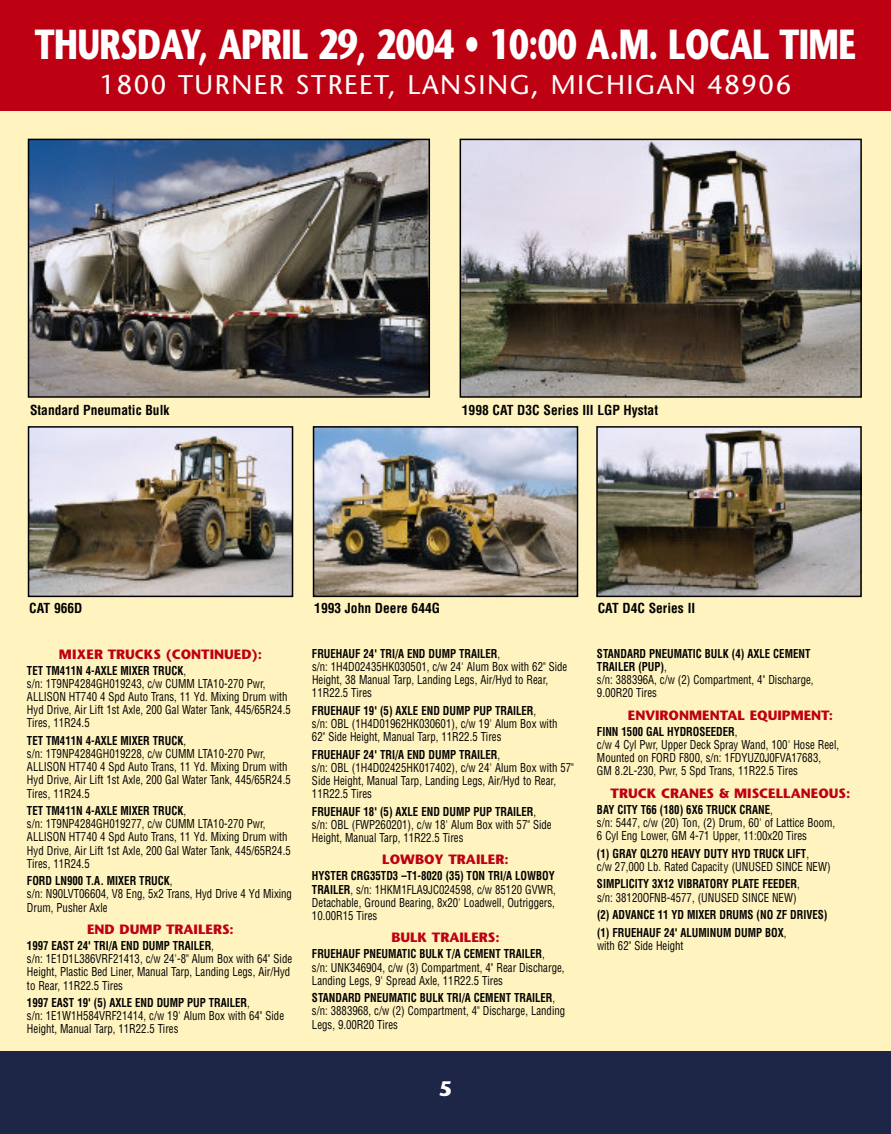
<style>
.page{position:relative;width:891px;height:1134px;background:#fff4c0}
.page>*{position:absolute;margin:0;border:0;box-sizing:border-box;transform-origin:0 0}
.t1{font:700 42px "Stone Sans";letter-spacing:-.02em;color:#fff;scale:.75 1}
.t2{font:27px "Stone Sans";letter-spacing:.055em;color:#fff}
.t3{font:700 21px "Stone Sans";color:#fff}
.t4{font:700 13.5px "Stone Sans";color:#be0013}
.t5{font:700 condensed 13.5px "Helvetica";color:#000}
.t6{font:condensed 12px/13.2px "Helvetica";color:#000;scale:.9 1}
.t7{font:700 condensed 12px/17.7px "Helvetica";color:#000;scale:.9 1}
.s1{font-weight:700}
.s2{font-weight:400}
</style>
<div class="page">
<div style="left:0;top:0;width:891px;height:111px;background:#be0013"></div>
<div style="left:0;top:1051px;width:891px;height:83px;background:#1e2647"></div>
<img style="left:30px;top:428px;width:261px;height:167px">
<div style="left:28px;top:426px;width:265px;height:171px;border:1px solid #000"></div>
<img style="left:315px;top:428px;width:261px;height:167px">
<div style="left:313px;top:426px;width:265px;height:171px;border:1px solid #000"></div>
<img style="left:30px;top:141px;width:398px;height:255px">
<div style="left:28px;top:139px;width:402px;height:259px;border:1px solid #000"></div>
<img style="left:462px;top:141px;width:398px;height:255px">
<div style="left:460px;top:139px;width:402px;height:259px;border:1px solid #000"></div>
<img style="left:598px;top:428px;width:262px;height:167px">
<div style="left:596px;top:426px;width:266px;height:171px;border:1px solid #000"></div>
<h1 class="t1" style="left:35px;top:26px;width:1096px">THURSDAY, APRIL 29, 2004 • 10:00 A.M. LOCAL TIME</h1>
<h2 class="t2" style="left:100px;top:73px;width:693px">1800 TURNER STREET, LANSING, MICHIGAN 48906</h2>
<p class="t5" style="left:30px;top:403px;width:141px">Standard Pneumatic Bulk</p>
<p class="t5" style="left:462px;top:403px;width:198px">1998 CAT D3C Series III LGP Hystat</p>
<p class="t5" style="left:29px;top:602px;width:55px">CAT 966D</p>
<p class="t5" style="left:314px;top:602px;width:127px">1993 John Deere 644G</p>
<p class="t4" style="left:59px;top:648px;width:205px">MIXER TRUCKS (CONTINUED):</p>
<p class="t6" style="left:27px;top:665px;width:295px"><span class="s1">TET TM411N 4-AXLE MIXER TRUCK</span>,<br>s/n: 1T9NP4284GH019243, c/w CUMM LTA10-270 Pwr, ALLISON HT740 4 Spd Auto Trans, 11 Yd. Mixing Drum with Hyd Drive, Air Lift 1st Axle, 200 Gal Water Tank, 445/65R24.5<br>Tires, 11R24.5</p>
<p class="t6" style="left:27px;top:735px;width:295px"><span class="s1">TET TM411N 4-AXLE MIXER TRUCK</span>,<br>s/n: 1T9NP4284GH019228, c/w CUMM LTA10-270 Pwr, ALLISON HT740 4 Spd Auto Trans, 11 Yd. Mixing Drum with Hyd Drive, Air Lift 1st Axle, 200 Gal Water Tank, 445/65R24.5<br>Tires, 11R24.5</p>
<p class="t6" style="left:27px;top:805px;width:295px"><span class="s1">TET TM411N 4-AXLE MIXER TRUCK</span>,<br>s/n: 1T9NP4284GH019277, c/w CUMM LTA10-270 Pwr, ALLISON HT740 4 Spd Auto Trans, 11 Yd. Mixing Drum with Hyd Drive, Air Lift 1st Axle, 200 Gal Water Tank, 445/65R24.5<br>Tires, 11R24.5</p>
<p class="t6" style="left:27px;top:875px;width:296px"><span class="s1">FORD LN900 T.A. MIXER TRUCK</span>,<br>s/n: N90LVT06604, V8 Eng, 5x2 Trans, Hyd Drive 4 Yd Mixing<br>Drum, Pusher Axle</p>
<p class="t4" style="left:87px;top:923px;width:148px">END DUMP TRAILERS:</p>
<p class="t6" style="left:27px;top:940px;width:296px"><span class="s1">1997 EAST 24' TRI/A END DUMP TRAILER</span>,<br>s/n: 1E1D1L386VRF21413, c/w 24'-8" Alum Box with 64" Side Height, Plastic Bed Liner, Manual Tarp, Landing Legs, Air/Hyd to Rear, 11R22.5 Tires</p>
<p class="t6" style="left:27px;top:997px;width:287px"><span class="s1">1997 EAST 19' (5) AXLE END DUMP PUP TRAILER</span>,<br>s/n: 1E1W1H584VRF21414, c/w 19' Alum Box with 64" Side<br>Height, Manual Tarp, 11R22.5 Tires</p>
<p class="t6" style="left:312px;top:648px;width:285px"><span class="s1">FRUEHAUF 24' TRI/A END DUMP TRAILER</span>,<br>s/n: 1H4D02435HK030501, c/w 24' Alum Box with 62" Side Height, 38 Manual Tarp, Landing Legs, Air/Hyd to Rear, 11R22.5 Tires</p>
<p class="t6" style="left:312px;top:705px;width:274px"><span class="s1">FRUEHAUF 19' (5) AXLE END DUMP PUP TRAILER</span>,<br>s/n: OBL (1H4D01962HK030601), c/w 19' Alum Box with<br>62" Side Height, Manual Tarp, 11R22.5 Tires</p>
<p class="t6" style="left:312px;top:748px;width:293px"><span class="s1">FRUEHAUF 24' TRI/A END DUMP TRAILER</span>,<br>s/n: OBL (1H4D02425HK017402), c/w 24' Alum Box with 57" Side Height, Manual Tarp, Landing Legs, Air/Hyd to Rear, 11R22.5 Tires</p>
<p class="t6" style="left:312px;top:805px;width:268px"><span class="s1">FRUEHAUF 18' (5) AXLE END DUMP PUP TRAILER</span>, s/n: OBL (FWP260201), c/w 18' Alum Box with 57" Side<br>Height, Manual Tarp, 11R22.5 Tires</p>
<p class="t4" style="left:382px;top:854px;width:128px">LOWBOY TRAILER:</p>
<p class="t6" style="left:312px;top:870px;width:273px;text-align:justify"><span class="s1">HYSTER CRG35TD3 –T1-8020 (35) TON TRI/A LOWBOY TRAILER</span>, s/n: 1HKM1FLA9JC024598, c/w 85120 GVWR, Detachable, Ground Bearing, 8x20' Loadwell, Outriggers, 10.00R15 Tires</p>
<p class="t4" style="left:391px;top:932px;width:110px">BULK TRAILERS:</p>
<p class="t6" style="left:312px;top:948px;width:282px"><span class="s1">FRUEHAUF PNEUMATIC BULK T/A CEMENT TRAILER</span>,<br>s/n: UNK346904, c/w (3) Compartment, 4" Rear Discharge,<br>Landing Legs, 9' Spread Axle, 11R22.5 Tires</p>
<p class="t6" style="left:312px;top:992px;width:283px"><span class="s1">STANDARD PNEUMATIC BULK TRI/A CEMENT TRAILER</span>, s/n: 3883968, c/w (2) Compartment, 4" Discharge, Landing<br>Legs, 9.00R20 Tires</p>
<h3 class="t3" style="left:439px;top:1080px;width:15px">5</h3>
<p class="t5" style="left:598px;top:602px;width:99px">CAT D4C Series II</p>
<p class="t6" style="left:597px;top:648px;width:242px"><span class="s1">STANDARD PNEUMATIC BULK (4) AXLE CEMENT<br>TRAILER (PUP)</span>,<br>s/n: 388396A, c/w (2) Compartment, 4" Discharge,<br>9.00R20 Tires</p>
<p class="t4" style="left:628px;top:709px;width:207px">ENVIRONMENTAL EQUIPMENT:</p>
<p class="t6" style="left:597px;top:726px;width:271px"><span class="s1">FINN 1500 GAL HYDROSEEDER</span>,<br>c/w 4 Cyl Pwr, Upper Deck Spray Wand, 100' Hose Reel, Mounted on FORD F800, s/n: 1FDYUZ0J0FVA17683,<br>GM 8.2L-230, Pwr, 5 Spd Trans, 11R22.5 Tires</p>
<p class="t4" style="left:611px;top:787px;width:241px">TRUCK CRANES &amp; MISCELLANEOUS:</p>
<p class="t6" style="left:597px;top:804px;width:266px"><span class="s1">BAY CITY T66 (180) 6X6 TRUCK CRANE</span>,<br>s/n: 5447, c/w (20) Ton, (2) Drum, 60' of Lattice Boom,<br>6 Cyl Eng Lower, GM 4-71 Upper, 11:00x20 Tires</p>
<p class="t6" style="left:597px;top:848px;width:261px"><span class="s1">(1) GRAY QL270 HEAVY DUTY HYD TRUCK LIFT</span>,<br>c/w 27,000 Lb. Rated Capacity (UNUSED SINCE NEW)</p>
<p class="t6" style="left:597px;top:878px;width:227px"><span class="s1">SIMPLICITY 3X12 VIBRATORY PLATE FEEDER</span>, s/n: 38120OFNB-4577, (UNUSED SINCE NEW)</p>
<p class="t7" style="left:597px;top:907px;width:257px">(2) ADVANCE 11 YD MIXER DRUMS (NO ZF DRIVES) (1) FRUEHAUF 24' ALUMINUM DUMP BOX<span class="s2">,</span></p>
<p class="t6" style="left:597px;top:940px;width:98px">with 62" Side Height</p>
</div>
